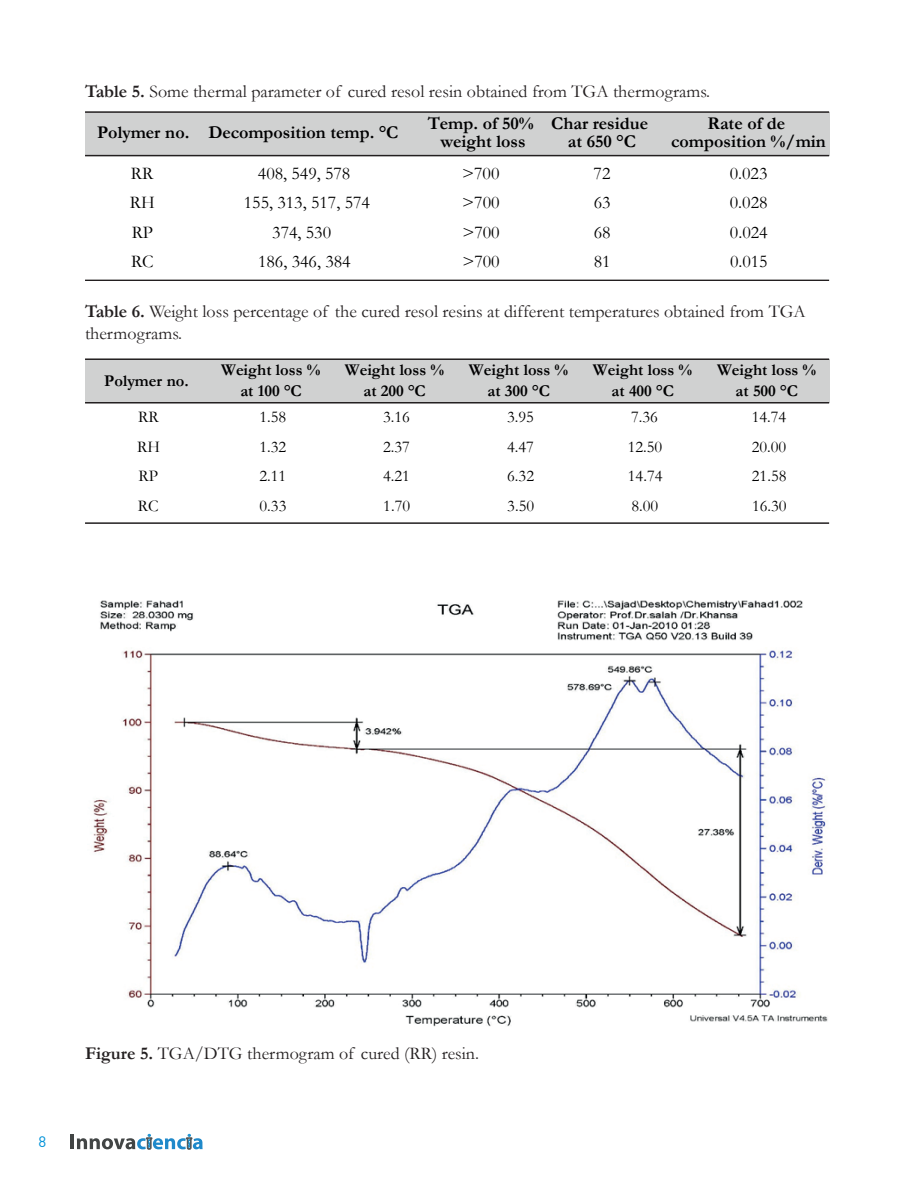
<style>
.page{position:relative;width:918px;height:1188px;background:#fff}
.page>*{position:absolute;margin:0;border:0;box-sizing:border-box;transform-origin:0 0}
.Normal_wrd_15{font:18px/21.6px "Garamond";color:#231f20}
.t1{font:18px "Garamond";color:#000001}
.t2{font:700 18px/18px "Garamond";color:#000001;text-align:center}
.t3{font:700 16.5px/21.6px "Garamond";color:#000001;text-align:center}
.t4{font:16.5px "Garamond";color:#000001}
.t5{font:15px "DIN Pro";color:#0092d8}
.s1{font-weight:700}
</style>
<div class="page">
<hr style="left:71px;top:1134px;width:3px;height:15px;background:#424545">
<svg style="left:77px;top:1134px;width:126px;height:15px"></svg>
<div style="left:85px;top:112px;width:744px;height:44px;background:#d0d1d1"></div>
<hr style="left:85px;top:280px;width:744px;height:1px;background:#231f20">
<hr style="left:85px;top:155px;width:744px;height:1px;background:#231f20">
<hr style="left:85px;top:111px;width:744px;height:2px;background:#231f20">
<div style="left:85px;top:359px;width:744px;height:44px;background:#d0d1d1"></div>
<hr style="left:85px;top:522px;width:744px;height:2px;background:#231f20">
<hr style="left:85px;top:402px;width:744px;height:2px;background:#231f20">
<hr style="left:85px;top:358px;width:744px;height:2px;background:#231f20">
<img style="left:93px;top:600px;width:735px;height:427px">
<p class="Normal_wrd_15" style="left:85px;top:80px;width:627px"><span class="s1">Table 5.</span> Some thermal parameter of cured resol resin obtained from TGA thermograms.</p>
<p class="t2" style="left:97px;top:123px;width:303px">Polymer no. Decomposition temp. °C</p>
<p class="t2" style="left:428px;top:114px;width:107px">Temp. of 50% weight loss</p>
<p class="t2" style="left:551px;top:114px;width:99px">Char residue at 650 °C</p>
<p class="t2" style="left:671px;top:114px;width:156px">Rate of de composition %/min</p>
<p class="t1" style="left:131px;top:161px;width:24px">RR</p>
<p class="t1" style="left:258px;top:161px;width:94px">408, 549, 578</p>
<p class="t1" style="left:462px;top:161px;width:39px">&gt;700</p>
<p class="t1" style="left:594px;top:161px;width:18px">72</p>
<p class="t1" style="left:730px;top:161px;width:39px">0.023</p>
<p class="t1" style="left:130px;top:191px;width:26px">RH</p>
<p class="t1" style="left:244px;top:191px;width:128px">155, 313, 517, 574</p>
<p class="t1" style="left:462px;top:191px;width:39px">&gt;700</p>
<p class="t1" style="left:594px;top:191px;width:18px">63</p>
<p class="t1" style="left:730px;top:191px;width:39px">0.028</p>
<p class="t1" style="left:132px;top:220px;width:23px">RP</p>
<p class="t1" style="left:272px;top:220px;width:60px">374, 530</p>
<p class="t1" style="left:462px;top:220px;width:39px">&gt;700</p>
<p class="t1" style="left:594px;top:220px;width:18px">68</p>
<p class="t1" style="left:730px;top:220px;width:39px">0.024</p>
<p class="t1" style="left:131px;top:250px;width:24px">RC</p>
<p class="t1" style="left:258px;top:250px;width:94px">186, 346, 384</p>
<p class="t1" style="left:462px;top:250px;width:39px">&gt;700</p>
<p class="t1" style="left:594px;top:250px;width:18px">81</p>
<p class="t1" style="left:730px;top:250px;width:39px">0.015</p>
<p class="Normal_wrd_15" style="left:85px;top:300px;width:722px"><span class="s1">Table 6.</span> Weight loss percentage of the cured resol resins at different temperatures obtained from TGA thermograms.</p>
<p class="t3" style="left:104px;top:370px;width:86px">Polymer no.</p>
<p class="t3" style="left:221px;top:359px;width:101px">Weight loss % at 100 °C</p>
<p class="t3" style="left:345px;top:359px;width:101px">Weight loss % at 200 °C</p>
<p class="t3" style="left:469px;top:359px;width:101px">Weight loss % at 300 °C</p>
<p class="t3" style="left:593px;top:359px;width:101px">Weight loss % at 400 °C</p>
<p class="t3" style="left:717px;top:359px;width:101px">Weight loss % at 500 °C</p>
<p class="t4" style="left:138px;top:406px;width:22px">RR</p>
<p class="t4" style="left:259px;top:406px;width:28px">1.58</p>
<p class="t4" style="left:383px;top:406px;width:28px">3.16</p>
<p class="t4" style="left:507px;top:406px;width:28px">3.95</p>
<p class="t4" style="left:631px;top:406px;width:28px">7.36</p>
<p class="t4" style="left:752px;top:406px;width:36px">14.74</p>
<p class="t4" style="left:137px;top:435px;width:24px">RH</p>
<p class="t4" style="left:259px;top:435px;width:28px">1.32</p>
<p class="t4" style="left:383px;top:435px;width:28px">2.37</p>
<p class="t4" style="left:507px;top:435px;width:28px">4.47</p>
<p class="t4" style="left:628px;top:435px;width:36px">12.50</p>
<p class="t4" style="left:752px;top:435px;width:36px">20.00</p>
<p class="t4" style="left:139px;top:465px;width:21px">RP</p>
<p class="t4" style="left:260px;top:465px;width:28px">2.11</p>
<p class="t4" style="left:383px;top:465px;width:28px">4.21</p>
<p class="t4" style="left:507px;top:465px;width:28px">6.32</p>
<p class="t4" style="left:628px;top:465px;width:36px">14.74</p>
<p class="t4" style="left:752px;top:465px;width:36px">21.58</p>
<p class="t4" style="left:138px;top:494px;width:22px">RC</p>
<p class="t4" style="left:260px;top:494px;width:28px">0.33</p>
<p class="t4" style="left:383px;top:494px;width:28px">1.70</p>
<p class="t4" style="left:507px;top:494px;width:28px">3.50</p>
<p class="t4" style="left:631px;top:494px;width:28px">8.00</p>
<p class="t4" style="left:752px;top:494px;width:36px">16.30</p>
<p class="t5" style="left:39px;top:1131px;width:9px">8</p>
<p class="Normal_wrd_15" style="left:85px;top:1042px;width:396px"><span class="s1">Figure 5.</span> TGA/DTG thermogram of cured (RR) resin.</p>
</div>
